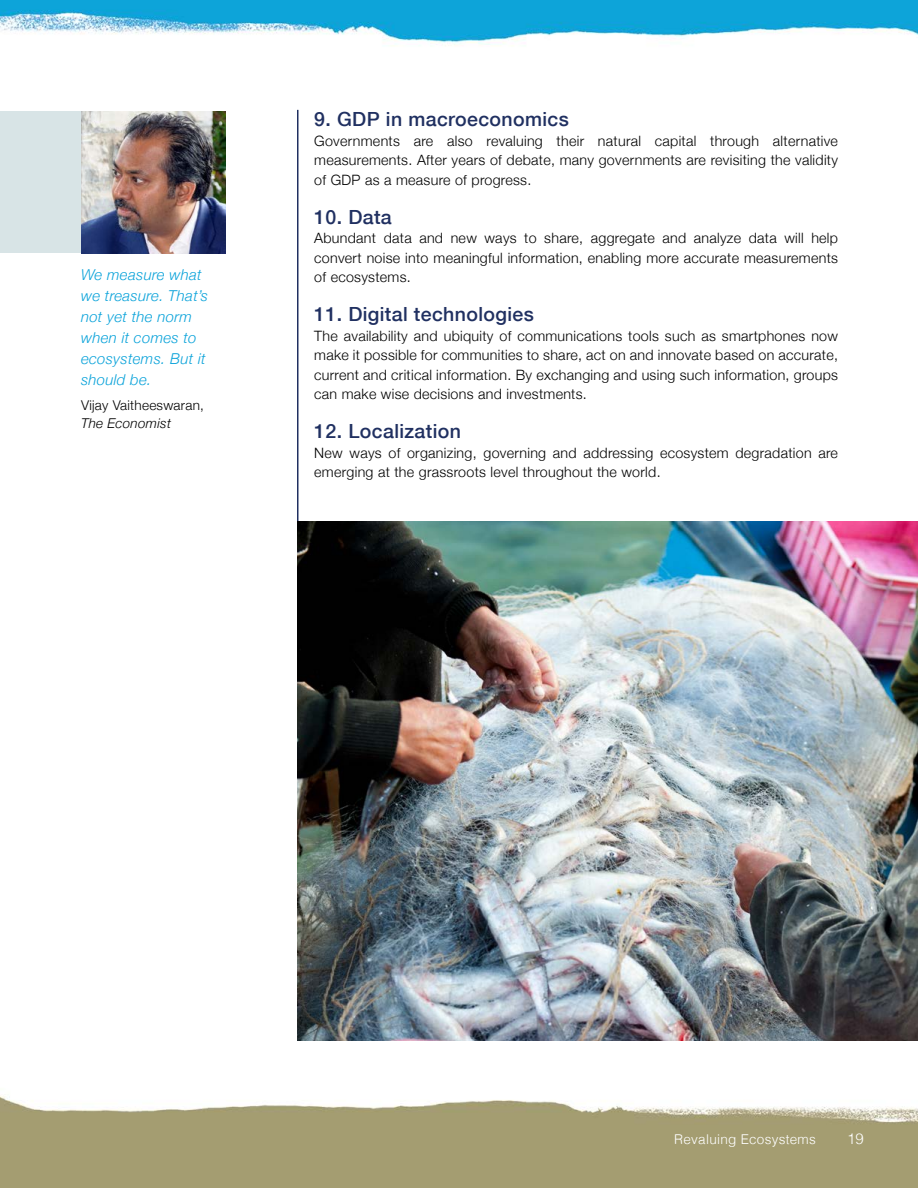
<style>
.page{position:relative;width:918px;height:1188px;background:#fff}
.page>*{position:absolute;margin:0;border:0;box-sizing:border-box;transform-origin:0 0}
.t1{font:500 19.5px "Helvetica Neue";letter-spacing:.02em;color:#203061}
.t2{font:italic 300 15px/21px "Helvetica Neue";letter-spacing:.02em;color:#0ba3da}
.t3{font:300 15px "Helvetica";color:#fff}
.t4{font:300 14.25px/19.5px "Helvetica Neue";letter-spacing:.02em;color:#000;text-align:justify}
.t5{font:300 13.5px "Helvetica";letter-spacing:.02em;color:#fff}
.t6{font:300 13.5px "Helvetica Neue";letter-spacing:.02em;color:#000}
.t7{font:italic 300 13.5px "Helvetica Neue";letter-spacing:.02em;color:#000}
</style>
<div class="page">
<img style="left:0;top:1095px;width:918px;height:93px">
<hr style="left:297px;top:110px;width:1px;height:926px;background:#203061">
<img style="left:297px;top:521px;width:620px;height:519px">
<div style="left:0;top:111px;width:145px;height:142px;background:#d8e4e6"></div>
<img style="left:81px;top:111px;width:145px;height:142px">
<img style="left:0;top:0;width:918px;height:46px">
<p class="t2" style="left:81px;top:263px;width:129px">We measure what we treasure. That’s not yet the norm when it comes to ecosystems. But it should be.</p>
<p class="t6" style="left:81px;top:394px;width:125px">Vijay Vaitheeswaran,</p>
<p class="t7" style="left:81px;top:412px;width:92px">The Economist</p>
<h1 class="t1" style="left:314px;top:104px;width:256px">9. GDP in macroeconomics</h1>
<p class="t4" style="left:314px;top:130px;width:525px">Governments are also revaluing their natural capital through alternative measurements. After years of debate, many governments are revisiting the validity of GDP as a measure of progress.</p>
<h1 class="t1" style="left:314px;top:201px;width:79px">10. Data</h1>
<p class="t4" style="left:314px;top:228px;width:525px">Abundant data and new ways to share, aggregate and analyze data will help convert noise into meaningful information, enabling more accurate measurements of ecosystems.</p>
<h1 class="t1" style="left:314px;top:299px;width:221px">11. Digital technologies</h1>
<p class="t4" style="left:314px;top:325px;width:525px">The availability and ubiquity of communications tools such as smartphones now make it possible for communities to share, act on and innovate based on accurate, current and critical information. By exchanging and using such information, groups can make wise decisions and investments.</p>
<h1 class="t1" style="left:314px;top:416px;width:148px">12. Localization</h1>
<p class="t4" style="left:314px;top:442px;width:525px">New ways of organizing, governing and addressing ecosystem degradation are emerging at the grassroots level throughout the world.</p>
<p class="t5" style="left:674px;top:1128px;width:143px">Revaluing Ecosystems</p>
<p class="t3" style="left:847px;top:1127px;width:18px">19</p>
</div>
